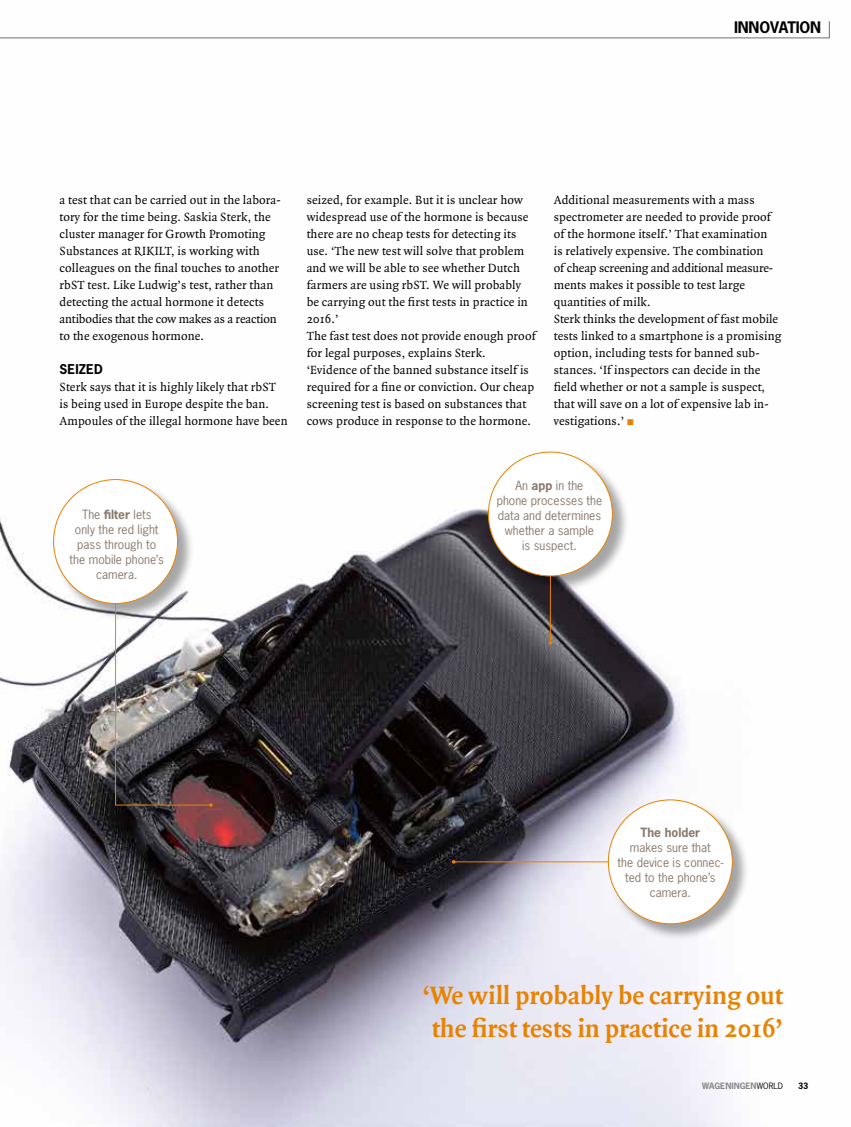
<style>
.page{position:relative;width:851px;height:1127px;background:#fff}
.page>*{position:absolute;margin:0;border:0;box-sizing:border-box;transform-origin:0 0}
.t1{font:700 27px/33px "Quadraat OT";color:#e88200;text-align:center}
.t2{font:700 15px "News Gothic Std";letter-spacing:-.01em;color:#000}
.t3{font:12.75px/17px "Quadraat OT";letter-spacing:.01em;color:#000}
.t4{font:700 12.75px "News Gothic Std";letter-spacing:.01em;color:#000}
.t5{font:12px/15px "News Gothic Std";color:#8a7a6d;text-align:center}
.t6{font:700 12px "News Gothic Std";color:#8a7a6d}
.t7{font:700 8.25px "News Gothic Std";letter-spacing:.01em;color:#868786}
.t8{font:700 8.25px "News Gothic Std";color:#000}
.s1{font-weight:700}
.s2{font-weight:400;color:#000}
</style>
<div class="page">
<img style="left:0;top:451px;width:733px;height:676px">
<div style="left:608px;top:800px;width:141px;height:141px;background:#000;opacity:.35"></div>
<div style="left:608px;top:800px;width:124px;height:124px;background:#fff;border-radius:50%"></div>
<hr style="left:453px;top:861px;width:155px;height:1px;background:#e88200">
<div style="left:53px;top:479px;width:141px;height:141px;background:#000;opacity:.35"></div>
<div style="left:54px;top:479px;width:123px;height:124px;background:#fff;border-radius:50%"></div>
<svg style="left:115px;top:602px;width:98px;height:205px"></svg>
<div style="left:488px;top:452px;width:141px;height:141px;background:#000;opacity:.35"></div>
<div style="left:488px;top:452px;width:124px;height:124px;background:#fff;border-radius:50%"></div>
<hr style="left:550px;top:576px;width:1px;height:67px;background:#e88200">
<svg style="left:0;top:21px;width:830px;height:18px"></svg>
<p class="t2" style="left:734px;top:17px;width:89px">INNOVATION</p>
<p class="t3" style="left:60px;top:192px;width:222px">a test that can be carried out in the labora&shy;tory for the time being. Saskia Sterk, the cluster manager for Growth Promoting Substances at RIKILT, is working with colleagues on the final touches to another rbST test. Like Ludwig’s test, rather than detecting the actual hormone it detects antibodies that the cow makes as a reaction to the exogenous hormone.</p>
<p class="t4" style="left:60px;top:361px;width:45px">SEIZED</p>
<p class="t3" style="left:60px;top:379px;width:229px">Sterk says that it is highly likely that rbST is being used in Europe despite the ban.<br>Ampoules of the illegal hormone have been</p>
<p class="t3" style="left:306px;top:192px;width:230px">seized, for example. But it is unclear how widespread use of the hormone is because there are no cheap tests for detecting its use. ‘The new test will solve that problem and we will be able to see whether Dutch farmers are using rbST. We will probably be carrying out the first tests in practice in 2016.’<br>The fast test does not provide enough proof for legal purposes, explains Sterk. ‘Evidence of the banned substance itself is required for a fine or conviction. Our cheap screening test is based on substances that cows produce in response to the hormone.</p>
<p class="t3" style="left:553px;top:192px;width:229px">Additional measurements with a mass spectrometer are needed to provide proof of the hormone itself.’ That examination<br>is relatively expensive. The combination<br>of cheap screening and additional measure&shy;ments makes it possible to test large quantities of milk.<br>Sterk thinks the development of fast mobile tests linked to a smartphone is a promising option, including tests for banned sub&shy;stances. ‘If inspectors can decide in the field whether or not a sample is suspect, that will save on a lot of expensive lab in&shy;vestigations.’</p>
<p class="t5" style="left:70px;top:507px;width:96px">The <span class="s1">filter</span> lets<br>only the red light pass through to the mobile phone’s camera.</p>
<p class="t5" style="left:496px;top:477px;width:107px">An <span class="s1">app</span> in the<br>phone processes the data and determines whether a sample<br>is suspect.</p>
<p class="t6" style="left:640px;top:824px;width:61px">The holder</p>
<p class="t5" style="left:617px;top:839px;width:107px">makes sure that<br>the device is connec&shy;ted to the phone’s camera.</p>
<h1 class="t1" style="left:423px;top:979px;width:361px">‘We will probably be carrying out the first tests in practice in 2016’</h1>
<p class="t7" style="left:702px;top:1080px;width:82px">WAGENINGEN<span class="s2">WORLD</span></p>
<p class="t8" style="left:798px;top:1080px;width:12px">33</p>
</div>
